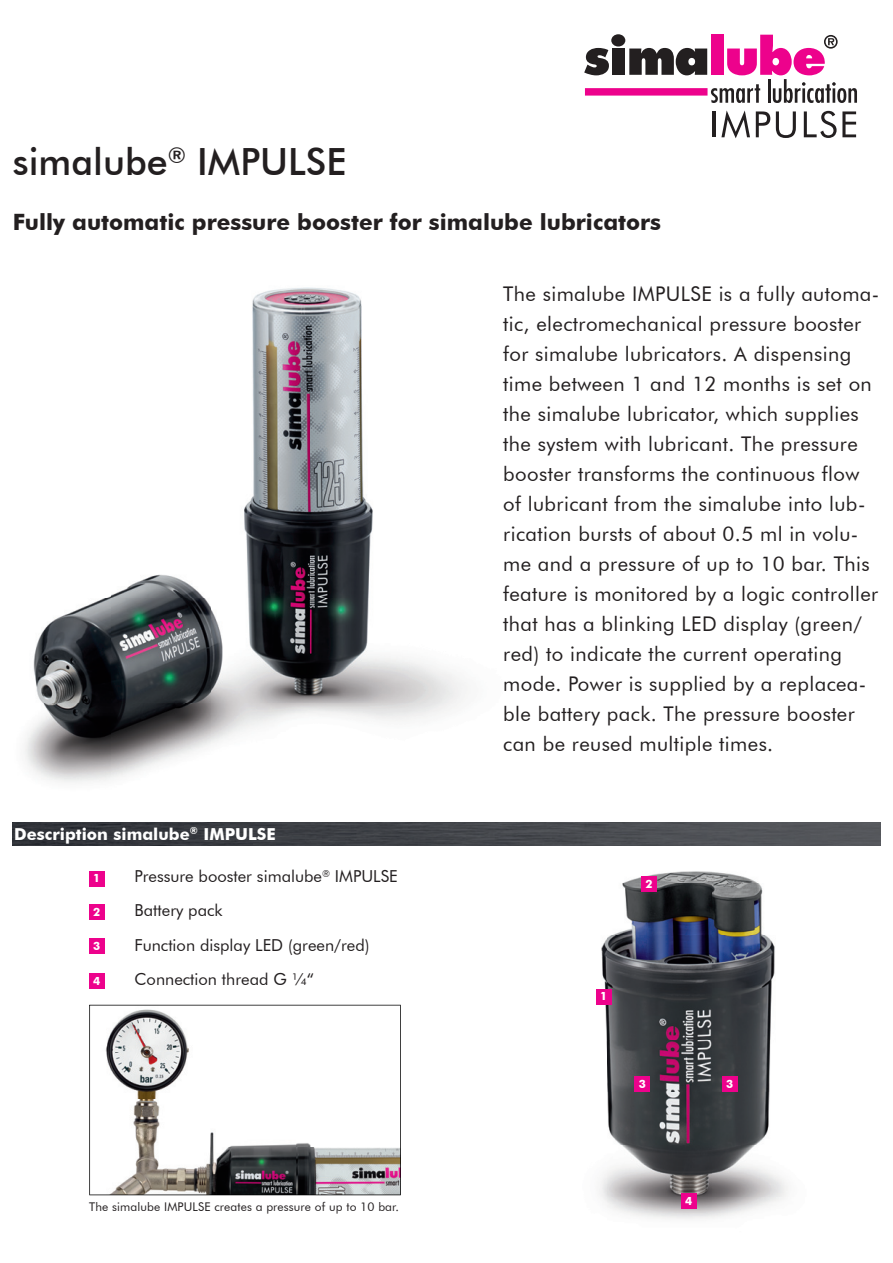
<style>
.page{position:relative;width:893px;height:1263px;background:#fff}
.page>*{position:absolute;margin:0;border:0;box-sizing:border-box;transform-origin:0 0}
.t1{font:500 37.5px "Futura BT";color:#231f20}
.t2{font:700 22.5px "Futura BT";color:#231f20}
.t3{font:20.25px/30px "Futura BT";letter-spacing:.02em;color:#231f20}
.t4{font:16.5px/34.2px "Futura BT";color:#231f20}
.t5{font:700 16.5px "Futura BT";color:#fff}
.t6{font:12px "Futura BT";letter-spacing:.01em;color:#231f20}
.t7{font:700 11.4px "Futura BT";color:#fff}
</style>
<div class="page">
<svg style="left:584px;top:48px;width:25px;height:27px"></svg>
<div style="left:612px;top:49px;width:13px;height:26px;background:#231f20"></div>
<div style="left:611px;top:34px;width:14px;height:13px;background:#231f20;border-radius:50%"></div>
<div style="left:585px;top:88px;width:122px;height:8px;background:#ed028c"></div>
<svg style="left:629px;top:35px;width:228px;height:68px"></svg>
<hr style="left:713px;top:111px;width:3px;height:26px;background:#231f20">
<svg style="left:721px;top:110px;width:29px;height:28px"></svg>
<svg style="left:756px;top:111px;width:14px;height:26px"></svg>
<svg style="left:776px;top:111px;width:20px;height:27px"></svg>
<svg style="left:804px;top:111px;width:52px;height:27px"></svg>
<img style="left:24px;top:287px;width:444px;height:496px">
<svg style="left:89px;top:1005px;width:312px;height:190px"></svg>
<img style="left:596px;top:871px;width:192px;height:348px">
<div style="left:596px;top:990px;width:15px;height:15px;background:#ed028c"></div>
<div style="left:642px;top:877px;width:15px;height:15px;background:#ed028c"></div>
<div style="left:681px;top:1194px;width:15px;height:15px;background:#ed028c"></div>
<div style="left:635px;top:1076px;width:15px;height:15px;background:#ed028c"></div>
<div style="left:722px;top:1076px;width:15px;height:15px;background:#ed028c"></div>
<div style="left:89px;top:871px;width:15px;height:15px;background:#ed028c"></div>
<div style="left:89px;top:905px;width:15px;height:15px;background:#ed028c"></div>
<div style="left:89px;top:939px;width:15px;height:15px;background:#ed028c"></div>
<div style="left:89px;top:973px;width:15px;height:16px;background:#ed028c"></div>
<img style="left:13px;top:822px;width:867px;height:24px">
<h1 class="t1" style="left:13px;top:139px;width:335px">simalube<sup>®</sup> IMPULSE</h1>
<p class="t2" style="left:13px;top:208px;width:650px">Fully automatic pressure booster for simalube lubricators</p>
<p class="t5" style="left:14px;top:824px;width:263px">Description simalube<sup>®</sup> IMPULSE</p>
<p class="t7" style="left:93px;top:871px;width:9px">1</p>
<p class="t7" style="left:93px;top:905px;width:9px">2</p>
<p class="t7" style="left:93px;top:939px;width:9px">3</p>
<p class="t7" style="left:93px;top:974px;width:9px">4</p>
<p class="t4" style="left:135px;top:859px;width:265px">Pressure booster simalube<sup>®</sup> IMPULSE<br>Battery pack<br>Function display LED (green/red)<br>Connection thread G ¼“</p>
<p class="t6" style="left:89px;top:1199px;width:311px">The simalube IMPULSE creates a pressure of up to 10 bar.</p>
<p class="t3" style="left:503px;top:279px;width:378px">The simalube IMPULSE is a fully automa&shy;tic, electromechanical pressure booster for simalube lubricators. A dispensing time between 1 and 12 months is set on the simalube lubricator, which supplies the system with lubricant. The pressure booster transforms the continuous flow of lubricant from the simalube into lub&shy;rication bursts of about 0.5 ml in volu&shy;me and a pressure of up to 10 bar. This feature is monitored by a logic controller that has a blinking LED display (green/ red) to indicate the current operating mode. Power is supplied by a replacea&shy;ble battery pack. The pressure booster can be reused multiple times.</p>
<p class="t7" style="left:646px;top:877px;width:9px">2</p>
<p class="t7" style="left:600px;top:989px;width:9px">1</p>
<p class="t7" style="left:639px;top:1077px;width:9px">3</p>
<p class="t7" style="left:726px;top:1077px;width:9px">3</p>
<p class="t7" style="left:685px;top:1194px;width:9px">4</p>
</div>
